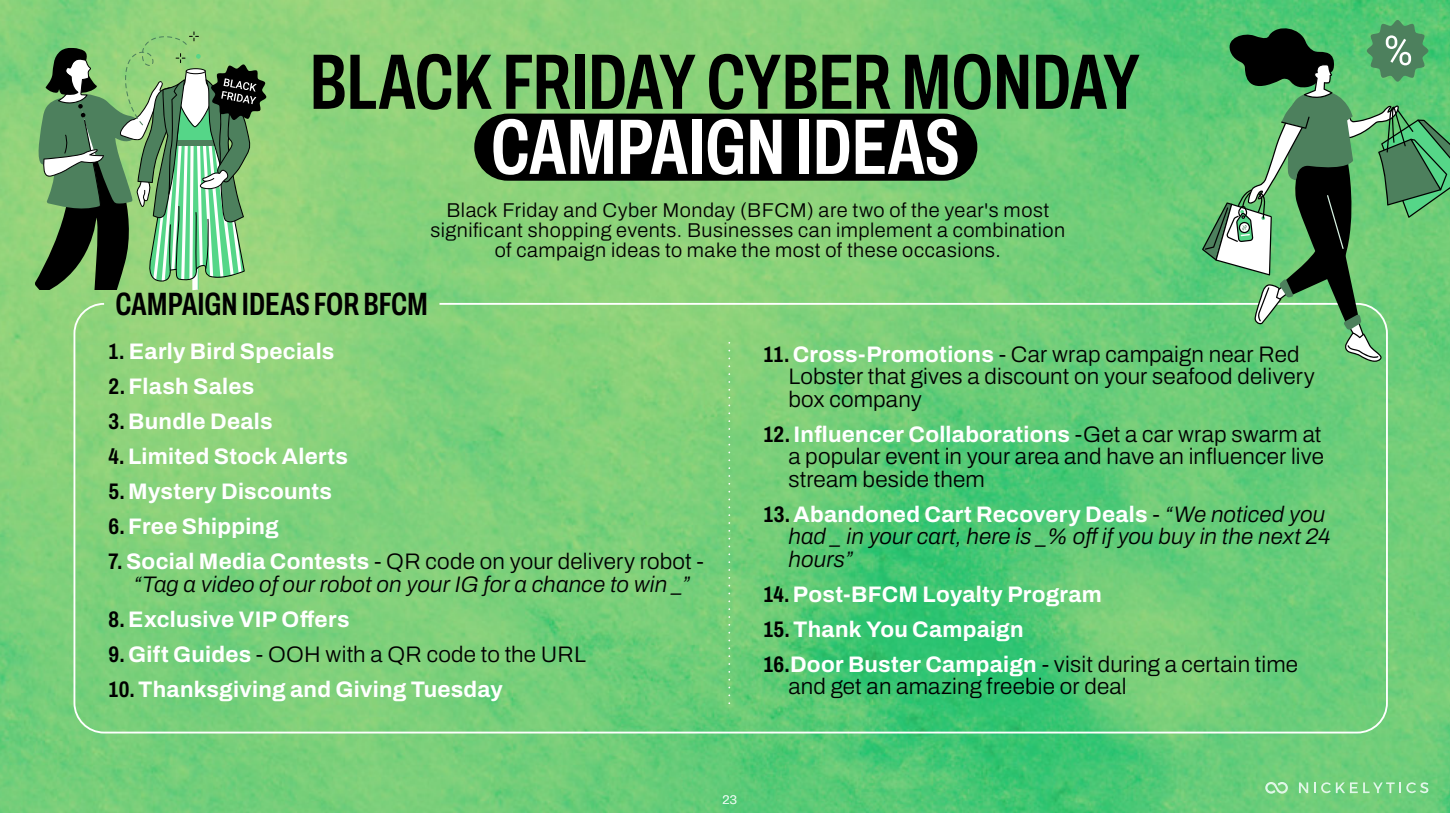
<style>
.page{position:relative;width:1450px;height:813px;background:#fff}
.page>*{position:absolute;margin:0;border:0;box-sizing:border-box;transform-origin:0 0}
.t1{font:600 extra-condensed 78.75px "Archivo";letter-spacing:-.005em;color:#000}
.t2{font:600 extra-condensed 78.75px "Archivo";letter-spacing:-.005em;color:#fff}
.t3{font:600 extra-condensed 32.25px "Archivo";color:#000}
.t4{font:300 22.5px/22.5px "Archivo";letter-spacing:.01em;color:#000}
.t5{font:700 22.5px/35px "Archivo";letter-spacing:.01em;color:#fff}
.t6{font:italic 300 22.5px/22.5px "Archivo";letter-spacing:.01em;color:#000;text-align:center}
.t7{font:300 20px/20px "Archivo";letter-spacing:.025em;color:#000;text-align:center}
.t8{font:300 12.5px "Archivo";color:#e1f7e8}
.s1{font-family:"Archivo Condensed";color:#000}
.s2{font-family:"Archivo Condensed";font-weight:700;font-style:normal}
.s3{font-weight:700;font-style:normal;color:#fff}
.s4{font-style:normal}
.s5{font-family:"Archivo Condensed";font-weight:700}
.s6{font-weight:700;color:#fff}
.s7{font-weight:300;color:#000}
</style>
<div class="page">
<img style="left:0;top:0;width:1450px;height:812px">
<svg style="left:1299px;top:782px;width:9px;height:11px"></svg>
<svg style="left:1314px;top:782px;width:114px;height:11px"></svg>
<svg style="left:1265px;top:781px;width:23px;height:12px"></svg>
<div style="left:474px;top:114px;width:503px;height:67px;background:#000;border-radius:34px"></div>
<svg style="left:728px;top:350px;width:2px;height:354px"></svg>
<svg style="left:1202px;top:20px;width:248px;height:343px;background:#5da86b"></svg>
<svg style="left:35px;top:31px;width:232px;height:259px;background:#71a16e"></svg>
<h1 class="t1" style="left:310px;top:23px;width:832px">BLACK FRIDAY CYBER MONDAY</h1>
<h1 class="t2" style="left:491px;top:88px;width:470px">CAMPAIGN IDEAS</h1>
<p class="t7" style="left:430px;top:200px;width:636px">Black Friday and Cyber Monday (BFCM) are two of the year's most significant shopping events. Businesses can implement a combination of campaign ideas to make the most of these occasions.</p>
<h2 class="t3" style="left:116px;top:280px;width:314px">CAMPAIGN IDEAS FOR BFCM</h2>
<p class="t5" style="left:109px;top:334px;width:227px"><span class="s1">1.</span> Early Bird Specials</p>
<p class="t5" style="left:109px;top:369px;width:147px"><span class="s1">2.</span> Flash Sales</p>
<p class="t5" style="left:109px;top:404px;width:165px"><span class="s1">3.</span> Bundle Deals</p>
<p class="t5" style="left:109px;top:439px;width:241px"><span class="s1">4.</span> Limited Stock Alerts</p>
<p class="t5" style="left:109px;top:474px;width:225px"><span class="s1">5.</span> Mystery Discounts</p>
<p class="t5" style="left:109px;top:509px;width:172px"><span class="s1">6.</span> Free Shipping</p>
<p class="t6" style="left:109px;top:550px;width:597px"><span class="s2">7.</span> <span class="s3">Social Media Contests</span> <span class="s4">- QR code on your delivery robot - </span>“Tag a video of our robot on your IG for a chance to win _”</p>
<p class="t5" style="left:109px;top:601px;width:242px"><span class="s1">8.</span> Exclusive VIP Offers</p>
<p class="t4" style="left:109px;top:642px;width:479px"><span class="s5">9.</span> <span class="s6">Gift Guides</span> - OOH with a QR code to the URL</p>
<p class="t5" style="left:109px;top:671px;width:396px"><span class="s1">10.</span> Thanksgiving and Giving Tuesday</p>
<p class="t4" style="left:788px;top:342px;width:528px;text-indent:-25px"><span class="s5">11.</span> <span class="s6">Cross-Promotions</span> - Car wrap campaign near Red<br>Lobster that gives a discount on your seafood delivery box company</p>
<p class="t4" style="left:788px;top:422px;width:537px;text-align:justify;text-indent:-25px"><span class="s5">12.</span> <span class="s6">Influencer Collaborations</span> -Get a car wrap swarm at a popular event in your area and have an influencer live stream beside them</p>
<p class="t6" style="left:788px;top:502px;width:544px;text-align:left;text-indent:-25px"><span class="s2">13.</span> <span class="s3">Abandoned Cart Recovery Deals</span> <span class="s4">-</span> “We noticed you had _ in your cart, here is _% off if you buy in the next 24 hours”</p>
<p class="t5" style="left:763px;top:576px;width:340px"><span class="s1">14.</span> Post-BFCM Loyalty Program</p>
<p class="t5" style="left:763px;top:611px;width:536px"><span class="s1">15.</span> Thank You Campaign<br><span class="s1">16.</span>Door Buster Campaign <span class="s7">- visit during a certain time</span></p>
<p class="t4" style="left:788px;top:675px;width:340px">and get an amazing freebie or deal</p>
<p class="t8" style="left:722px;top:789px;width:16px">23</p>
</div>
